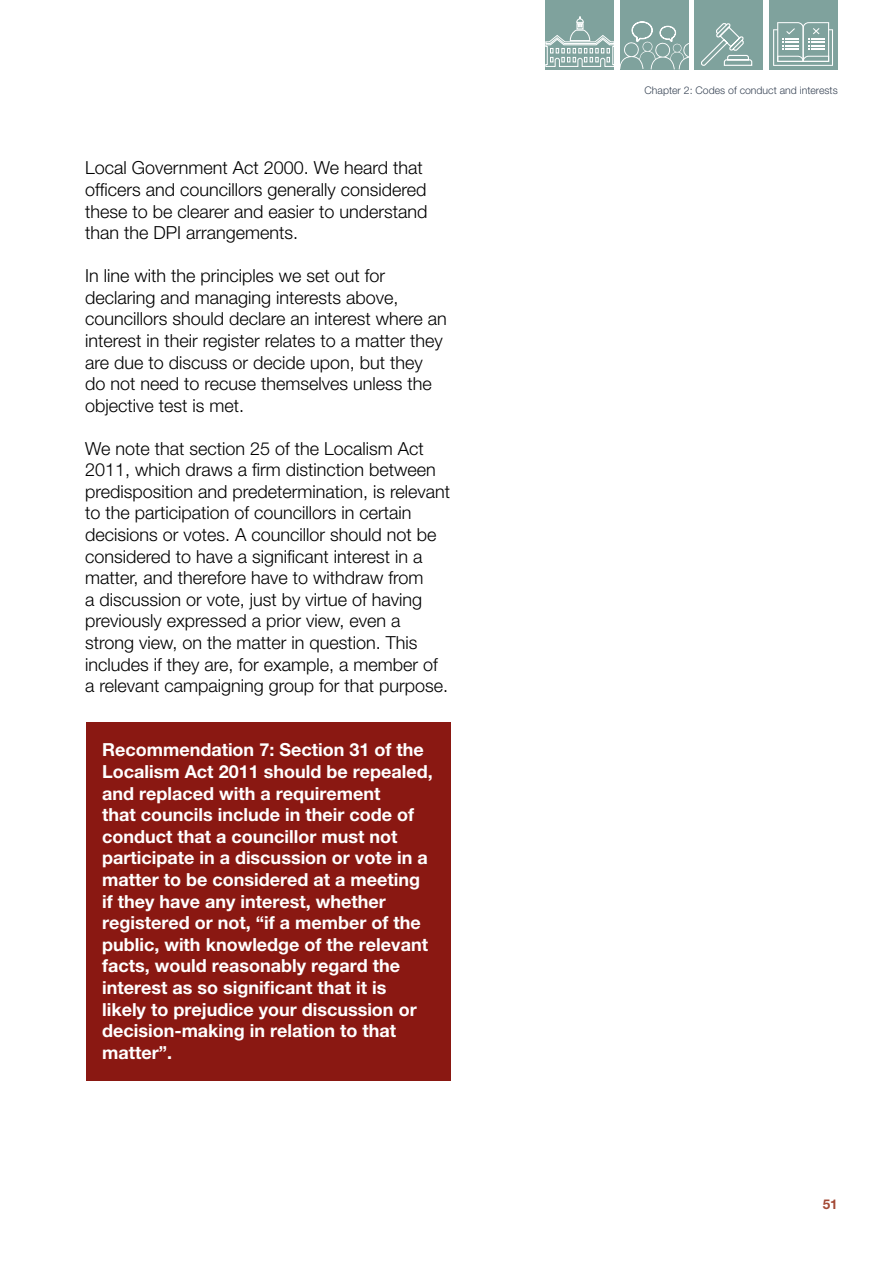
<style>
.page{position:relative;width:893px;height:1263px;background:#fff}
.page>*{position:absolute;margin:0;border:0;box-sizing:border-box;transform-origin:0 0}
.BODY_BLACK{font:300 18px/21.6px "Helvetica Neue LT Pro";color:#000}
.Shaded_Para_100__Red{font:700 18px/21.6px "Helvetica Neue LT Pro";color:#fff}
.BODY_BLACK_10mm_Befo{font:300 18px/21.6px "Helvetica Neue LT Pro";color:#000}
.t1{font:700 13.5px "Helvetica Neue LT Pro";color:#a44a36}
.t2{font:300 10.5px "Helvetica Neue LT Pro";color:#394556}
</style>
<div class="page">
<div style="left:546px;top:0;width:68px;height:69px;background:#7fa29d"></div>
<div style="left:620px;top:0;width:68px;height:70px;background:#7fa29d"></div>
<div style="left:769px;top:0;width:69px;height:69px;background:#7fa29d"></div>
<div style="left:694px;top:0;width:69px;height:69px;background:#7fa29d"></div>
<svg style="left:545px;top:16px;width:144px;height:53px"></svg>
<svg style="left:701px;top:23px;width:52px;height:43px"></svg>
<svg style="left:773px;top:22px;width:60px;height:44px"></svg>
<div style="left:86px;top:722px;width:365px;height:359px;background:#8a1812"></div>
<p class="BODY_BLACK_10mm_Befo" style="left:85px;top:157px;width:344px">Local Government Act 2000. We heard that officers and councillors generally considered these to be clearer and easier to understand than the DPI arrangements.</p>
<p class="BODY_BLACK" style="left:85px;top:265px;width:363px">In line with the principles we set out for declaring and managing interests above, councillors should declare an interest where an interest in their register relates to a matter they are due to discuss or decide upon, but they do not need to recuse themselves unless the objective test is met.</p>
<p class="BODY_BLACK" style="left:85px;top:437px;width:367px">We note that section 25 of the Localism Act 2011, which draws a firm distinction between predisposition and predetermination, is relevant to the participation of councillors in certain decisions or votes. A councillor should not be considered to have a significant interest in a matter, and therefore have to withdraw from<br>a discussion or vote, just by virtue of having previously expressed a prior view, even a strong view, on the matter in question. This includes if they are, for example, a member of a relevant campaigning group for that purpose.</p>
<p class="Shaded_Para_100__Red" style="left:102px;top:739px;width:332px">Recommendation 7: Section 31 of the Localism Act 2011 should be repealed, and replaced with a requirement<br>that councils include in their code of conduct that a councillor must not participate in a discussion or vote in a matter to be considered at a meeting if they have any interest, whether registered or not, “if a member of the public, with knowledge of the relevant facts, would reasonably regard the interest as so significant that it is likely to prejudice your discussion or decision-making in relation to that matter”.</p>
<p class="t2" style="left:645px;top:83px;width:195px">Chapter 2: Codes of conduct and interests</p>
<p class="t1" style="left:823px;top:1196px;width:17px">51</p>
</div>
